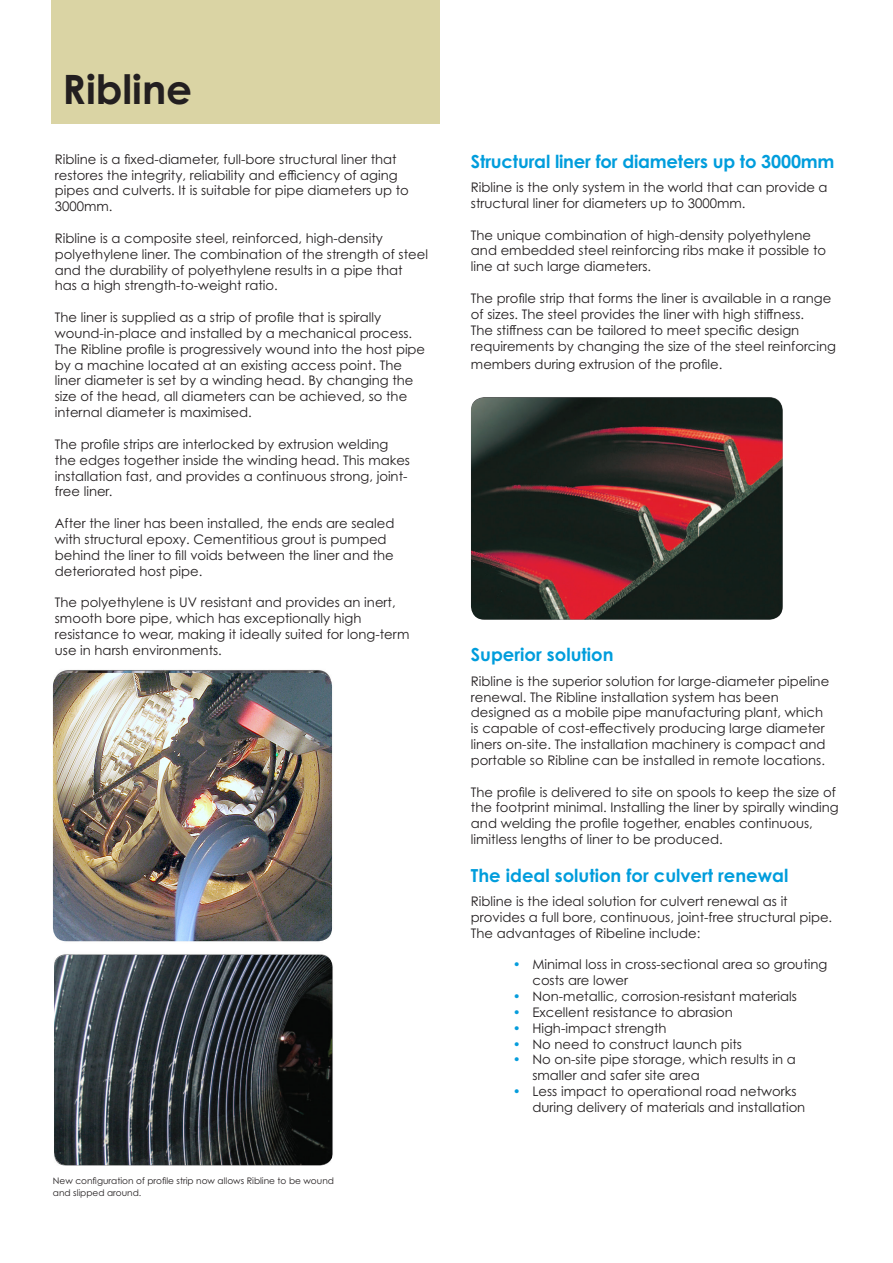
<style>
.page{position:relative;width:893px;height:1263px;background:#fff}
.page>*{position:absolute;margin:0;border:0;box-sizing:border-box;transform-origin:0 0}
.t1{font:700 40.5px "Century Gothic Pro";color:#231f20}
.Heading{font:700 18px "Century Gothic Pro";color:#009ddc}
.t2{font:13.2px/15.9px "Century Gothic Pro";color:#231f20}
.t3{font:9px/12px "Century Gothic Pro";color:#231f20}
.s1{color:#069ddc}
</style>
<div class="page">
<img style="left:52px;top:669px;width:281px;height:497px">
<div style="left:51px;top:0;width:389px;height:123px;background:#dad4a4"></div>
<img style="left:471px;top:397px;width:312px;height:223px">
<img style="left:54px;top:955px;width:279px;height:210px">
<img style="left:53px;top:673px;width:279px;height:268px">
<p class="t1" style="left:63px;top:64px;width:131px">Ribline</p>
<p class="t2" style="left:55px;top:151px;width:356px">Ribline is a fixed-diameter, full-bore structural liner that restores the integrity, reliability and efficiency of aging pipes and culverts. It is suitable for pipe diameters up to 3000mm.</p>
<p class="t2" style="left:55px;top:230px;width:375px">Ribline is a composite steel, reinforced, high-density polyethylene liner. The combination of the strength of steel and the durability of polyethylene results in a pipe that has a high strength-to-weight ratio.</p>
<p class="t2" style="left:55px;top:309px;width:372px">The liner is supplied as a strip of profile that is spirally wound-in-place and installed by a mechanical process.<br>The Ribline profile is progressively wound into the host pipe by a machine located at an existing access point. The liner diameter is set by a winding head. By changing the size of the head, all diameters can be achieved, so the internal diameter is maximised.</p>
<p class="t2" style="left:55px;top:436px;width:357px">The profile strips are interlocked by extrusion welding the edges together inside the winding head. This makes installation fast, and provides a continuous strong, joint&shy;free liner.</p>
<p class="t2" style="left:55px;top:515px;width:341px">After the liner has been installed, the ends are sealed with structural epoxy. Cementitious grout is pumped behind the liner to fill voids between the liner and the deteriorated host pipe.</p>
<p class="t2" style="left:55px;top:594px;width:356px">The polyethylene is UV resistant and provides an inert, smooth bore pipe, which has exceptionally high resistance to wear, making it ideally suited for long-term use in harsh environments.</p>
<p class="t3" style="left:53px;top:1174px;width:283px">New configuration of profile strip now allows Ribline to be wound and slipped around.</p>
<p class="Heading" style="left:471px;top:150px;width:365px">Structural liner for diameters up to 3000mm</p>
<p class="t2" style="left:471px;top:179px;width:358px">Ribline is the only system in the world that can provide a structural liner for diameters up to 3000mm.</p>
<p class="t2" style="left:471px;top:227px;width:357px">The unique combination of high-density polyethylene and embedded steel reinforcing ribs make it possible to line at such large diameters.</p>
<p class="t2" style="left:471px;top:290px;width:367px">The profile strip that forms the liner is available in a range of sizes. The steel provides the liner with high stiffness.<br>The stiffness can be tailored to meet specific design requirements by changing the size of the steel reinforcing</p>
<p class="t2" style="left:471px;top:356px;width:253px">members during extrusion of the profile.</p>
<p class="Heading" style="left:471px;top:644px;width:144px">Superior solution</p>
<p class="t2" style="left:471px;top:673px;width:360px">Ribline is the superior solution for large-diameter pipeline renewal. The Ribline installation system has been designed as a mobile pipe manufacturing plant, which is capable of cost-effectively producing large diameter liners on-site. The installation machinery is compact and portable so Ribline can be installed in remote locations.</p>
<p class="t2" style="left:471px;top:784px;width:369px">The profile is delivered to site on spools to keep the size of the footprint minimal. Installing the liner by spirally winding and welding the profile together, enables continuous, limitless lengths of liner to be produced.</p>
<p class="Heading" style="left:471px;top:864px;width:319px">The ideal solution for culvert renewal</p>
<p class="t2" style="left:471px;top:893px;width:363px">Ribline is the ideal solution for culvert renewal as it provides a full bore, continuous, joint-free structural pipe.<br>The advantages of Ribeline include:</p>
<p class="t2" style="left:532px;top:956px;width:296px;text-indent:-20px"><span class="s1">•</span> Minimal loss in cross-sectional area so grouting costs are lower</p>
<p class="t2" style="left:513px;top:988px;width:286px"><span class="s1">•</span> Non-metallic, corrosion-resistant materials</p>
<p class="t2" style="left:513px;top:1004px;width:222px"><span class="s1">•</span> Excellent resistance to abrasion</p>
<p class="t2" style="left:513px;top:1020px;width:155px"><span class="s1">•</span> High-impact strength</p>
<p class="t2" style="left:513px;top:1036px;width:230px"><span class="s1">•</span> No need to construct launch pits</p>
<p class="t2" style="left:532px;top:1051px;width:265px;text-indent:-20px"><span class="s1">•</span> No on-site pipe storage, which results in a smaller and safer site area</p>
<p class="t2" style="left:532px;top:1083px;width:274px;text-indent:-20px"><span class="s1">•</span> Less impact to operational road networks during delivery of materials and installation</p>
</div>
